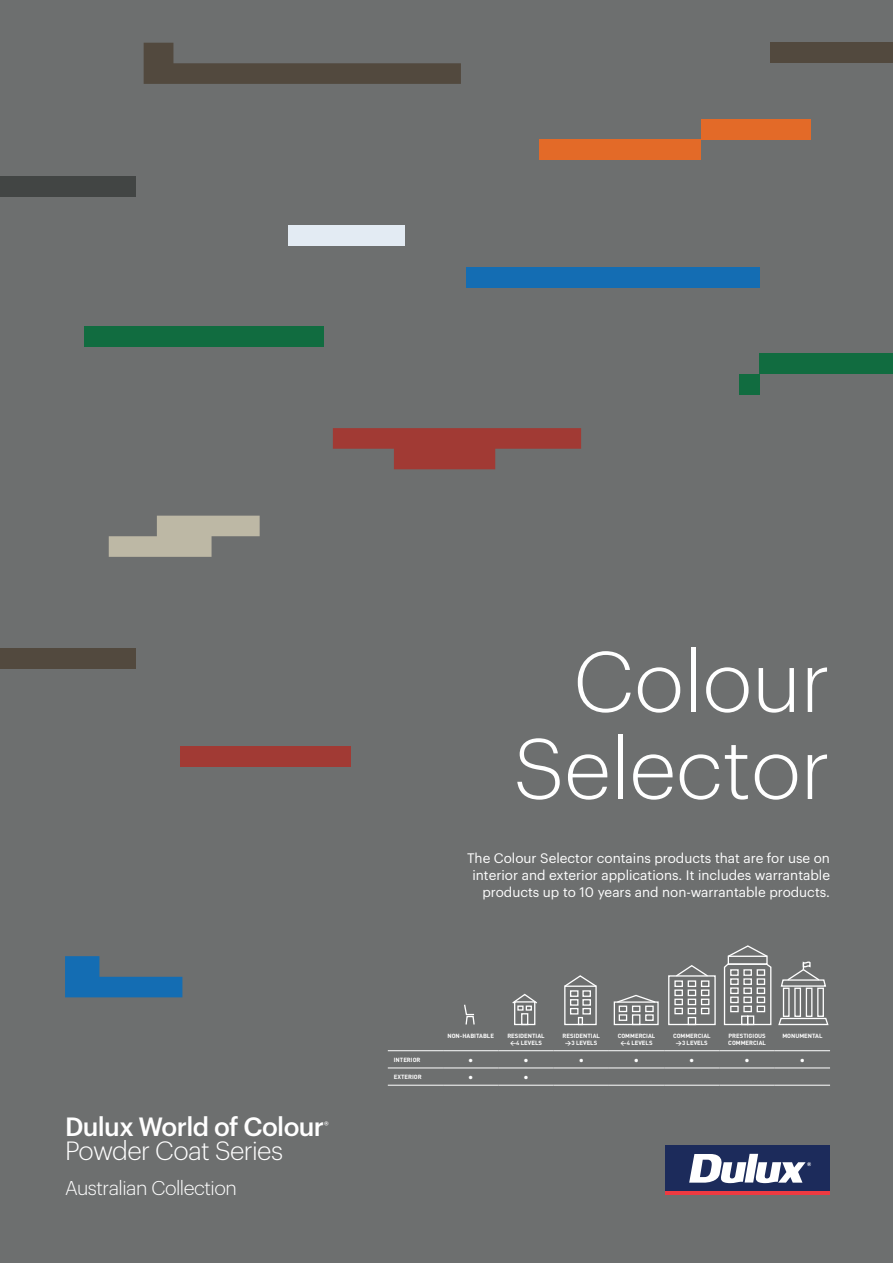
<style>
.page{position:relative;width:893px;height:1263px;background:#6d6f6f}
.page>*{position:absolute;margin:0;border:0;box-sizing:border-box;transform-origin:0 0}
.t1{font:300 84px/87px "Graphik";color:#fff;text-align:right}
.t2{font:500 25.8px "Graphik";letter-spacing:-.025em;color:#fff}
.t3{font:300 25.8px "Graphik";letter-spacing:-.025em;color:#fff}
.t4{font:300 19.5px "Graphik";letter-spacing:-.025em;color:#fff}
.t5{font:13.5px/17.2px "Graphik";color:#fff;text-align:right}
.t6{font:700 10.5px "DIN";color:#fff}
.t7{font:600 9px "Graphik";color:#fff}
.t8{font:700 6px/7.2px "DIN";color:#fff;text-align:center}
</style>
<div class="page">
<svg style="left:464px;top:1004px;width:11px;height:21px"></svg>
<div style="left:514px;top:1001px;width:21px;height:24px;border:1px solid #fff"></div>
<div style="left:521px;top:1013px;width:7px;height:12px;border:1px solid #fff"></div>
<svg style="left:512px;top:993px;width:25px;height:18px"></svg>
<div style="left:578px;top:1017px;width:5px;height:8px;border:1px solid #fff"></div>
<div style="left:582px;top:990px;width:9px;height:7px;border:1px solid #fff"></div>
<div style="left:570px;top:990px;width:8px;height:7px;border:1px solid #fff"></div>
<div style="left:582px;top:999px;width:9px;height:7px;border:1px solid #fff"></div>
<div style="left:570px;top:999px;width:8px;height:7px;border:1px solid #fff"></div>
<div style="left:582px;top:1008px;width:9px;height:6px;border:1px solid #fff"></div>
<div style="left:570px;top:1008px;width:8px;height:6px;border:1px solid #fff"></div>
<svg style="left:565px;top:975px;width:30px;height:10px"></svg>
<div style="left:564px;top:985px;width:33px;height:40px;border:1px solid #fff"></div>
<div style="left:688px;top:1017px;width:8px;height:8px;border:1px solid #fff"></div>
<div style="left:688px;top:980px;width:8px;height:7px;border:1px solid #fff"></div>
<div style="left:688px;top:989px;width:8px;height:7px;border:1px solid #fff"></div>
<div style="left:688px;top:998px;width:8px;height:7px;border:1px solid #fff"></div>
<div style="left:688px;top:1008px;width:8px;height:6px;border:1px solid #fff"></div>
<div style="left:701px;top:980px;width:8px;height:7px;border:1px solid #fff"></div>
<div style="left:701px;top:989px;width:8px;height:7px;border:1px solid #fff"></div>
<div style="left:701px;top:998px;width:8px;height:7px;border:1px solid #fff"></div>
<div style="left:701px;top:1008px;width:8px;height:6px;border:1px solid #fff"></div>
<div style="left:674px;top:980px;width:9px;height:7px;border:1px solid #fff"></div>
<div style="left:674px;top:989px;width:9px;height:7px;border:1px solid #fff"></div>
<div style="left:674px;top:998px;width:9px;height:7px;border:1px solid #fff"></div>
<div style="left:674px;top:1008px;width:9px;height:6px;border:1px solid #fff"></div>
<svg style="left:677px;top:965px;width:30px;height:10px"></svg>
<div style="left:668px;top:975px;width:48px;height:50px;border:1px solid #fff"></div>
<div style="left:632px;top:1014px;width:8px;height:11px;border:1px solid #fff"></div>
<div style="left:632px;top:1005px;width:8px;height:7px;border:1px solid #fff"></div>
<div style="left:645px;top:1005px;width:9px;height:7px;border:1px solid #fff"></div>
<div style="left:645px;top:1014px;width:9px;height:7px;border:1px solid #fff"></div>
<div style="left:619px;top:1005px;width:8px;height:7px;border:1px solid #fff"></div>
<div style="left:619px;top:1014px;width:8px;height:7px;border:1px solid #fff"></div>
<svg style="left:619px;top:995px;width:35px;height:6px"></svg>
<div style="left:614px;top:1001px;width:45px;height:24px;border:1px solid #fff"></div>
<svg style="left:723px;top:945px;width:106px;height:80px"></svg>
<hr style="left:388px;top:1050px;width:55px;height:1px;background:#fff">
<hr style="left:443px;top:1050px;width:55px;height:1px;background:#fff">
<hr style="left:498px;top:1050px;width:56px;height:1px;background:#fff">
<hr style="left:554px;top:1050px;width:55px;height:1px;background:#fff">
<hr style="left:609px;top:1050px;width:55px;height:1px;background:#fff">
<hr style="left:664px;top:1050px;width:55px;height:1px;background:#fff">
<hr style="left:719px;top:1050px;width:56px;height:1px;background:#fff">
<hr style="left:775px;top:1050px;width:55px;height:1px;background:#fff">
<hr style="left:388px;top:1067px;width:55px;height:1px;background:#fff">
<hr style="left:443px;top:1067px;width:55px;height:1px;background:#fff">
<hr style="left:498px;top:1067px;width:56px;height:1px;background:#fff">
<hr style="left:554px;top:1067px;width:55px;height:1px;background:#fff">
<hr style="left:609px;top:1067px;width:55px;height:1px;background:#fff">
<hr style="left:664px;top:1067px;width:55px;height:1px;background:#fff">
<hr style="left:719px;top:1067px;width:56px;height:1px;background:#fff">
<hr style="left:775px;top:1067px;width:55px;height:1px;background:#fff">
<hr style="left:388px;top:1085px;width:55px;height:1px;background:#fff">
<hr style="left:443px;top:1085px;width:55px;height:1px;background:#fff">
<hr style="left:498px;top:1085px;width:56px;height:1px;background:#fff">
<hr style="left:554px;top:1085px;width:55px;height:1px;background:#fff">
<hr style="left:609px;top:1085px;width:55px;height:1px;background:#fff">
<hr style="left:664px;top:1085px;width:55px;height:1px;background:#fff">
<hr style="left:719px;top:1085px;width:56px;height:1px;background:#fff">
<hr style="left:775px;top:1085px;width:55px;height:1px;background:#fff">
<div style="left:288px;top:225px;width:116px;height:21px;background:#e3ebf3"></div>
<div style="left:540px;top:140px;width:161px;height:20px;background:#e36a28"></div>
<div style="left:701px;top:119px;width:110px;height:21px;background:#e36a28"></div>
<div style="left:770px;top:43px;width:123px;height:20px;background:#52493e"></div>
<svg style="left:144px;top:43px;width:317px;height:41px"></svg>
<div style="left:0;top:648px;width:136px;height:20px;background:#52493e"></div>
<div style="left:0;top:176px;width:136px;height:21px;background:#424544"></div>
<div style="left:466px;top:267px;width:293px;height:21px;background:#146db3"></div>
<svg style="left:65px;top:956px;width:117px;height:41px"></svg>
<div style="left:180px;top:746px;width:170px;height:21px;background:#a13a34"></div>
<svg style="left:333px;top:428px;width:248px;height:41px"></svg>
<div style="left:759px;top:353px;width:134px;height:21px;background:#116c40"></div>
<div style="left:739px;top:374px;width:20px;height:20px;background:#116c40"></div>
<div style="left:84px;top:327px;width:240px;height:20px;background:#116c40"></div>
<svg style="left:109px;top:516px;width:151px;height:41px"></svg>
<div style="left:665px;top:1145px;width:165px;height:46px;background:#1c2b5b"></div>
<hr style="left:665px;top:1191px;width:165px;height:3px;background:#ee3a41">
<svg style="left:689px;top:1154px;width:122px;height:29px"></svg>
<h2 class="t2" style="left:65px;top:1107px;width:261px">Dulux World of Colour</h2>
<p class="t7" style="left:324px;top:1118px;width:6px">®</p>
<h2 class="t3" style="left:65px;top:1132px;width:219px">Powder Coat Series</h2>
<h3 class="t4" style="left:65px;top:1173px;width:173px">Australian Collection</h3>
<h1 class="t1" style="left:514px;top:631px;width:318px">Colour<br>Selector</h1>
<p class="t5" style="left:467px;top:848px;width:364px">The Colour Selector contains products that are for use on interior and exterior applications. It includes warrantable products up to 10 years and non-warrantable products.</p>
<p class="t8" style="left:447px;top:1031px;width:48px">NON-HABITABLE</p>
<p class="t8" style="left:507px;top:1031px;width:39px">RESIDENTIAL &lt;4 LEVELS</p>
<p class="t8" style="left:563px;top:1031px;width:39px">RESIDENTIAL &gt;3 LEVELS</p>
<p class="t8" style="left:618px;top:1031px;width:39px">COMMERCIAL &lt;4 LEVELS</p>
<p class="t8" style="left:673px;top:1031px;width:39px">COMMERCIAL &gt;3 LEVELS</p>
<p class="t8" style="left:728px;top:1031px;width:39px;text-align:left">PRESTIGIOUS<br>COMMERCIAL</p>
<p class="t8" style="left:782px;top:1031px;width:42px">MONUMENTAL</p>
<p class="t8" style="left:394px;top:1056px;width:28px">INTERIOR</p>
<p class="t6" style="left:468px;top:1053px;width:7px">•</p>
<p class="t6" style="left:523px;top:1053px;width:7px">•</p>
<p class="t6" style="left:579px;top:1053px;width:7px">•</p>
<p class="t6" style="left:634px;top:1053px;width:7px">•</p>
<p class="t6" style="left:689px;top:1053px;width:7px">•</p>
<p class="t6" style="left:744px;top:1053px;width:7px">•</p>
<p class="t6" style="left:800px;top:1053px;width:7px">•</p>
<p class="t8" style="left:394px;top:1073px;width:29px">EXTERIOR</p>
<p class="t6" style="left:468px;top:1070px;width:7px">•</p>
<p class="t6" style="left:523px;top:1070px;width:7px">•</p>
</div>
